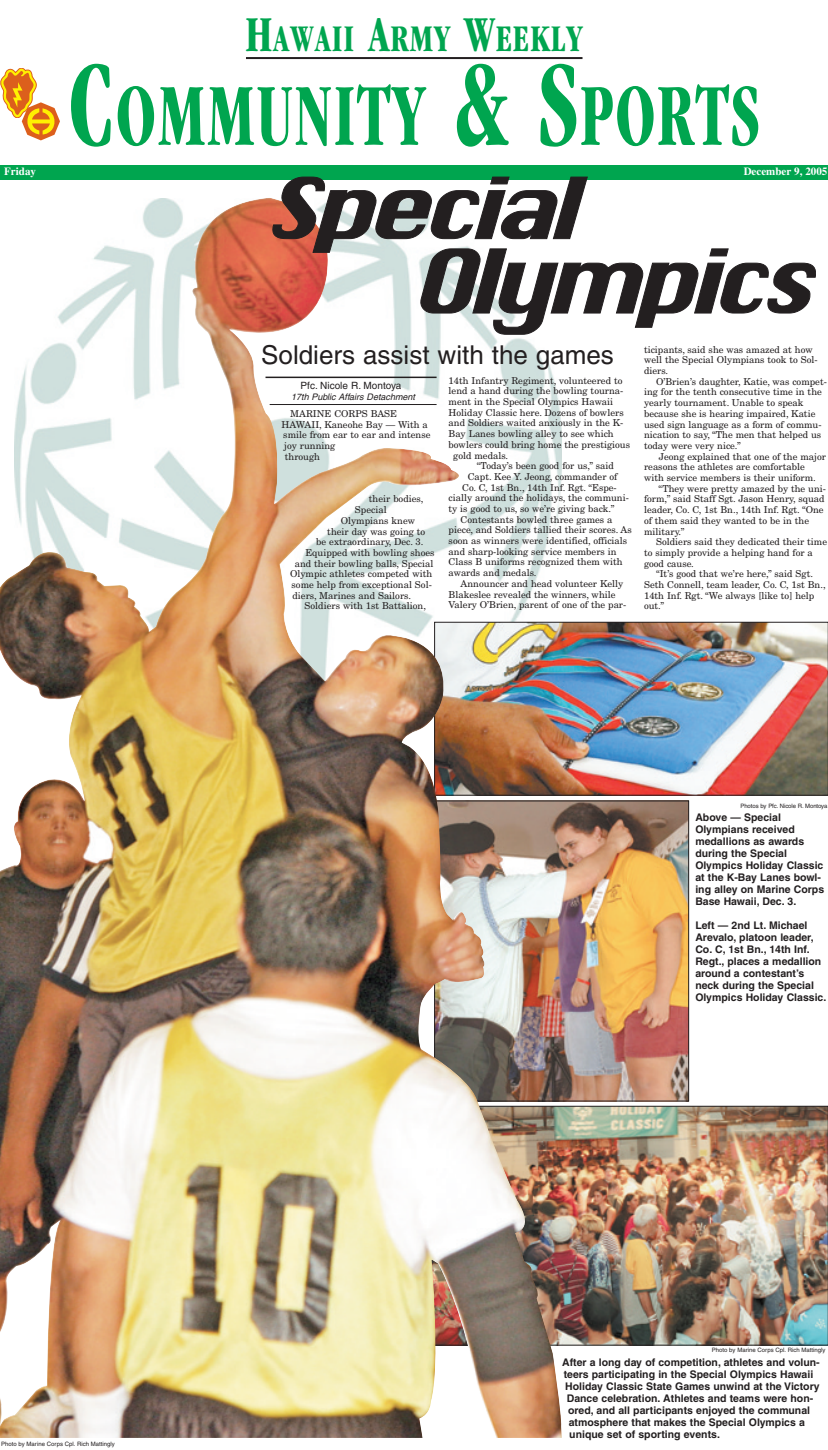
<style>
.page{position:relative;width:828px;height:1450px;background:#fff}
.page>*{position:absolute;margin:0;border:0;box-sizing:border-box;transform-origin:0 0}
.t1{font:700 condensed 91.38px "Garamond";letter-spacing:.035em;color:#00a54f;scale:.71 1}
.t2{font:700 condensed 39px "Garamond";letter-spacing:.035em;color:#00a54f;scale:.82 1}
.t3{font:26px "Helvetica";color:#231f20}
.t4{font:700 11px "Times";color:#fff}
.t5{font:700 10.5px/12px "Helvetica";color:#231f20}
.t6{font:10px "Helvetica";color:#231f20}
.t7{font:9.5px "New Century Schlbk";color:#231f20}
.t8{font:italic 9px "Helvetica";color:#231f20}
.t9{font:6px "Helvetica";color:#231f20}
.s1{font-size:52px}
.s2{font-size:126px}
</style>
<div class="page">
<img style="left:562px;top:1108px;width:264px;height:235px">
<img style="left:562px;top:803px;width:124px;height:296px">
<img style="left:562px;top:624px;width:264px;height:169px">
<div style="left:434px;top:622px;width:394px;height:173px;border:1px solid #231f20"></div>
<svg style="left:0;top:68px;width:60px;height:72px"></svg>
<hr style="left:246px;top:57px;width:336px;height:2px;background:#231f20">
<div style="left:0;top:165px;width:828px;height:14px;background:#00a54f"></div>
<img style="left:0;top:198px;width:562px;height:1240px">
<svg style="left:272px;top:177px;width:543px;height:158px"></svg>
<p class="t2" style="left:246px;top:24px;width:412px"><span class="s1">H</span>AWAII <span class="s1">A</span>RMY <span class="s1">W</span>EEKLY</p>
<p class="t1" style="left:69px;top:81px;width:974px"><span class="s2">C</span>OMMUNITY <span class="s2">&amp; S</span>PORTS</p>
<p class="t4" style="left:4px;top:167px;width:33px">Friday</p>
<p class="t4" style="left:743px;top:167px;width:85px">December 9, 2005</p>
<p class="t9" style="left:1px;top:1442px;width:115px">Photo by Marine Corps Cpl. Rich Mattingly</p>
<p class="t3" style="left:261px;top:346px;width:354px">Soldiers assist with the games</p>
<p class="t6" style="left:300px;top:382px;width:102px">Pfc. Nicole R. Montoya</p>
<p class="t8" style="left:291px;top:394px;width:127px">17th Public Affairs Detachment</p>
<p class="t7" style="left:290px;top:410px;width:108px">MARINE CORPS BASE</p>
<p class="t7" style="left:281px;top:421px;width:148px">HAWAII, Kaneohe Bay — With a</p>
<p class="t7" style="left:283px;top:431px;width:149px">smile from ear to ear and intense</p>
<p class="t7" style="left:284px;top:442px;width:53px">joy running</p>
<p class="t7" style="left:285px;top:453px;width:37px">through</p>
<p class="t7" style="left:369px;top:495px;width:56px">their bodies,</p>
<p class="t7" style="left:355px;top:506px;width:33px">Special</p>
<p class="t7" style="left:341px;top:517px;width:76px">Olympians knew</p>
<p class="t7" style="left:327px;top:528px;width:99px">their day was going to</p>
<p class="t7" style="left:316px;top:538px;width:109px">be extraordinary, Dec. 3.</p>
<p class="t7" style="left:305px;top:549px;width:131px">Equipped with bowling shoes</p>
<p class="t7" style="left:295px;top:560px;width:140px">and their bowling balls, Special</p>
<p class="t7" style="left:290px;top:570px;width:144px">Olympic athletes competed with</p>
<p class="t7" style="left:291px;top:581px;width:142px">some help from exceptional Sol-</p>
<p class="t7" style="left:292px;top:592px;width:120px">diers, Marines and Sailors.</p>
<p class="t7" style="left:304px;top:602px;width:123px">Soldiers with 1st Battalion,</p>
<p class="t7" style="left:448px;top:377px;width:175px">14th Infantry Regiment, volunteered to</p>
<p class="t7" style="left:448px;top:387px;width:176px">lend a hand during the bowling tourna-</p>
<p class="t7" style="left:448px;top:398px;width:166px">ment in the Special Olympics Hawaii</p>
<p class="t7" style="left:448px;top:409px;width:177px">Holiday Classic here. Dozens of bowlers</p>
<p class="t7" style="left:448px;top:419px;width:176px">and Soldiers waited anxiously in the K-</p>
<p class="t7" style="left:448px;top:430px;width:167px">Bay Lanes bowling alley to see which</p>
<p class="t7" style="left:448px;top:441px;width:183px">bowlers could bring home the prestigious</p>
<p class="t7" style="left:453px;top:451px;width:56px">gold medals.</p>
<p class="t7" style="left:477px;top:462px;width:139px">“Today’s been good for us,” said</p>
<p class="t7" style="left:467px;top:473px;width:151px">Capt. Kee Y. Jeong, commander of</p>
<p class="t7" style="left:462px;top:484px;width:156px">Co. C, 1st Bn., 14th Inf. Rgt. “Espe-</p>
<p class="t7" style="left:448px;top:494px;width:182px">cially around the holidays, the communi-</p>
<p class="t7" style="left:448px;top:505px;width:167px">ty is good to us, so we’re giving back.”</p>
<p class="t7" style="left:460px;top:516px;width:153px">Contestants bowled three games a</p>
<p class="t7" style="left:448px;top:526px;width:185px">piece, and Soldiers tallied their scores. As</p>
<p class="t7" style="left:448px;top:537px;width:180px">soon as winners were identified, officials</p>
<p class="t7" style="left:448px;top:548px;width:169px">and sharp-looking service members in</p>
<p class="t7" style="left:448px;top:558px;width:176px">Class B uniforms recognized them with</p>
<p class="t7" style="left:448px;top:569px;width:89px">awards and medals.</p>
<p class="t7" style="left:460px;top:580px;width:164px">Announcer and head volunteer Kelly</p>
<p class="t7" style="left:448px;top:591px;width:168px">Blakeslee revealed the winners, while</p>
<p class="t7" style="left:448px;top:601px;width:179px">Valery O’Brien, parent of one of the par-</p>
<p class="t7" style="left:644px;top:346px;width:170px">ticipants, said she was amazed at how</p>
<p class="t7" style="left:644px;top:356px;width:175px">well the Special Olympians took to Sol-</p>
<p class="t7" style="left:644px;top:367px;width:26px">diers.</p>
<p class="t7" style="left:656px;top:378px;width:172px">O’Brien’s daughter, Katie, was compet-</p>
<p class="t7" style="left:644px;top:388px;width:179px">ing for the tenth consecutive time in the</p>
<p class="t7" style="left:644px;top:399px;width:161px">yearly tournament. Unable to speak</p>
<p class="t7" style="left:644px;top:410px;width:173px">because she is hearing impaired, Katie</p>
<p class="t7" style="left:644px;top:421px;width:179px">used sign language as a form of commu-</p>
<p class="t7" style="left:644px;top:431px;width:179px">nication to say, “The men that helped us</p>
<p class="t7" style="left:644px;top:442px;width:98px">today were very nice.”</p>
<p class="t7" style="left:659px;top:453px;width:168px">Jeong explained that one of the major</p>
<p class="t7" style="left:644px;top:463px;width:162px">reasons the athletes are comfortable</p>
<p class="t7" style="left:644px;top:474px;width:173px">with service members is their uniform.</p>
<p class="t7" style="left:658px;top:485px;width:169px">“They were pretty amazed by the uni-</p>
<p class="t7" style="left:644px;top:495px;width:182px">form,” said Staff Sgt. Jason Henry, squad</p>
<p class="t7" style="left:644px;top:506px;width:181px">leader, Co. C, 1st Bn., 14th Inf. Rgt. “One</p>
<p class="t7" style="left:644px;top:517px;width:167px">of them said they wanted to be in the</p>
<p class="t7" style="left:644px;top:528px;width:42px">military.”</p>
<p class="t7" style="left:656px;top:538px;width:172px">Soldiers said they dedicated their time</p>
<p class="t7" style="left:644px;top:549px;width:170px">to simply provide a helping hand for a</p>
<p class="t7" style="left:644px;top:560px;width:51px">good cause.</p>
<p class="t7" style="left:656px;top:570px;width:158px">“It’s good that we’re here,” said Sgt.</p>
<p class="t7" style="left:644px;top:581px;width:183px">Seth Connell, team leader, Co. C, 1st Bn.,</p>
<p class="t7" style="left:644px;top:592px;width:172px">14th Inf. Rgt. “We always [like to] help</p>
<p class="t7" style="left:644px;top:602px;width:22px">out.”</p>
<p class="t9" style="left:740px;top:804px;width:88px">Photos by Pfc. Nicole R. Montoya</p>
<p class="t5" style="left:695px;top:812px;width:130px">Above — Special<br>Olympians received medallions as awards during the Special<br>Olympics Holiday Classic at the K-Bay Lanes bowl&shy;ing alley on Marine Corps<br>Base Hawaii, Dec. 3.</p>
<p class="t5" style="left:695px;top:920px;width:132px">Left — 2nd Lt. Michael<br>Arevalo, platoon leader,<br>Co. C, 1st Bn., 14th Inf.<br>Regt., places a medallion around a contestant’s neck during the Special<br>Olympics Holiday Classic.</p>
<p class="t9" style="left:711px;top:1348px;width:115px">Photo by Marine Corps Cpl. Rich Mattingly</p>
<p class="t5" style="left:562px;top:1357px;width:259px">After a long day of competition, athletes and volun-</p>
<p class="t5" style="left:563px;top:1369px;width:251px">teers participating in the Special Olympics Hawaii</p>
<p class="t5" style="left:565px;top:1381px;width:256px">Holiday Classic State Games unwind at the Victory</p>
<p class="t5" style="left:566px;top:1393px;width:248px">Dance celebration. Athletes and teams were hon-</p>
<p class="t5" style="left:568px;top:1405px;width:243px">ored, and all participants enjoyed the communal</p>
<p class="t5" style="left:568px;top:1417px;width:238px">atmosphere that makes the Special Olympics a</p>
<p class="t5" style="left:569px;top:1429px;width:152px">unique set of sporting events.</p>
</div>
